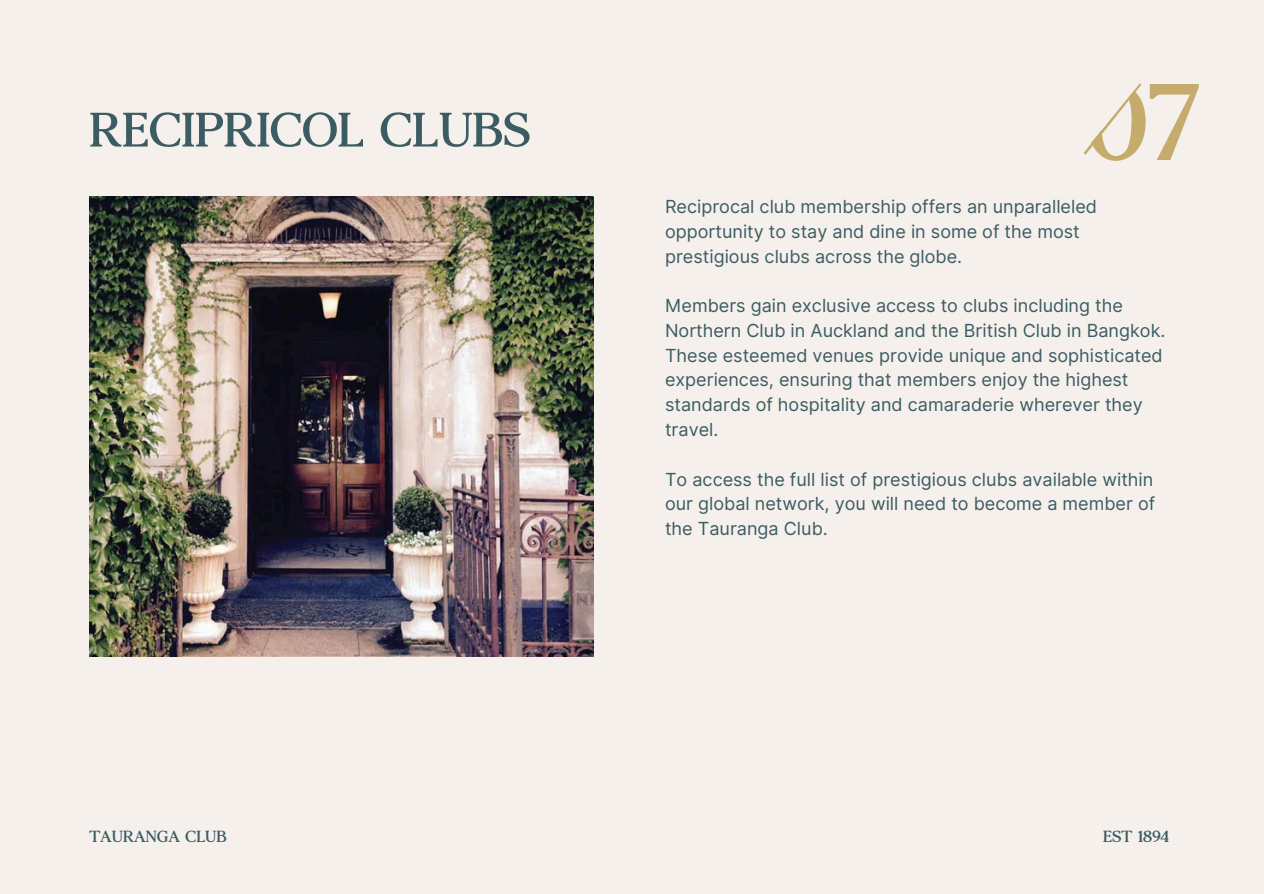
<style>
.page{position:relative;width:1264px;height:894px;background:#fff}
.page>*{position:absolute;margin:0;border:0;box-sizing:border-box;transform-origin:0 0}
.t1{font:700 121.5px "Agatho";color:#c6ac6c}
.t2{font:700 54px "Agatho";color:#3b5c63}
.t3{font:18px/24.8px "Inter";color:#3b5c63}
.t4{font:700 18px "Agatho";color:#3b5c63}
</style>
<div class="page">
<div style="left:0;top:0;width:1263px;height:893px;background:#f5f0eb"></div>
<svg style="left:1083px;top:83px;width:59px;height:72px"></svg>
<img style="left:89px;top:197px;width:505px;height:459px">
<p class="t2" style="left:89px;top:95px;width:443px">RECIPRICOL CLUBS</p>
<h1 class="t1" style="left:1084px;top:44px;width:117px">07</h1>
<p class="t3" style="left:665px;top:194px;width:433px">Reciprocal club membership offers an unparalleled opportunity to stay and dine in some of the most prestigious clubs across the globe.</p>
<p class="t3" style="left:665px;top:293px;width:502px">Members gain exclusive access to clubs including the Northern Club in Auckland and the British Club in Bangkok.<br>These esteemed venues provide unique and sophisticated experiences, ensuring that members enjoy the highest standards of hospitality and camaraderie wherever they travel.</p>
<p class="t3" style="left:665px;top:466px;width:492px;text-align:justify">To access the full list of prestigious clubs available within our global network, you will need to become a member of the Tauranga Club.</p>
<p class="t4" style="left:89px;top:824px;width:139px">TAURANGA CLUB</p>
<p class="t4" style="left:1103px;top:824px;width:67px">EST 1894</p>
</div>
